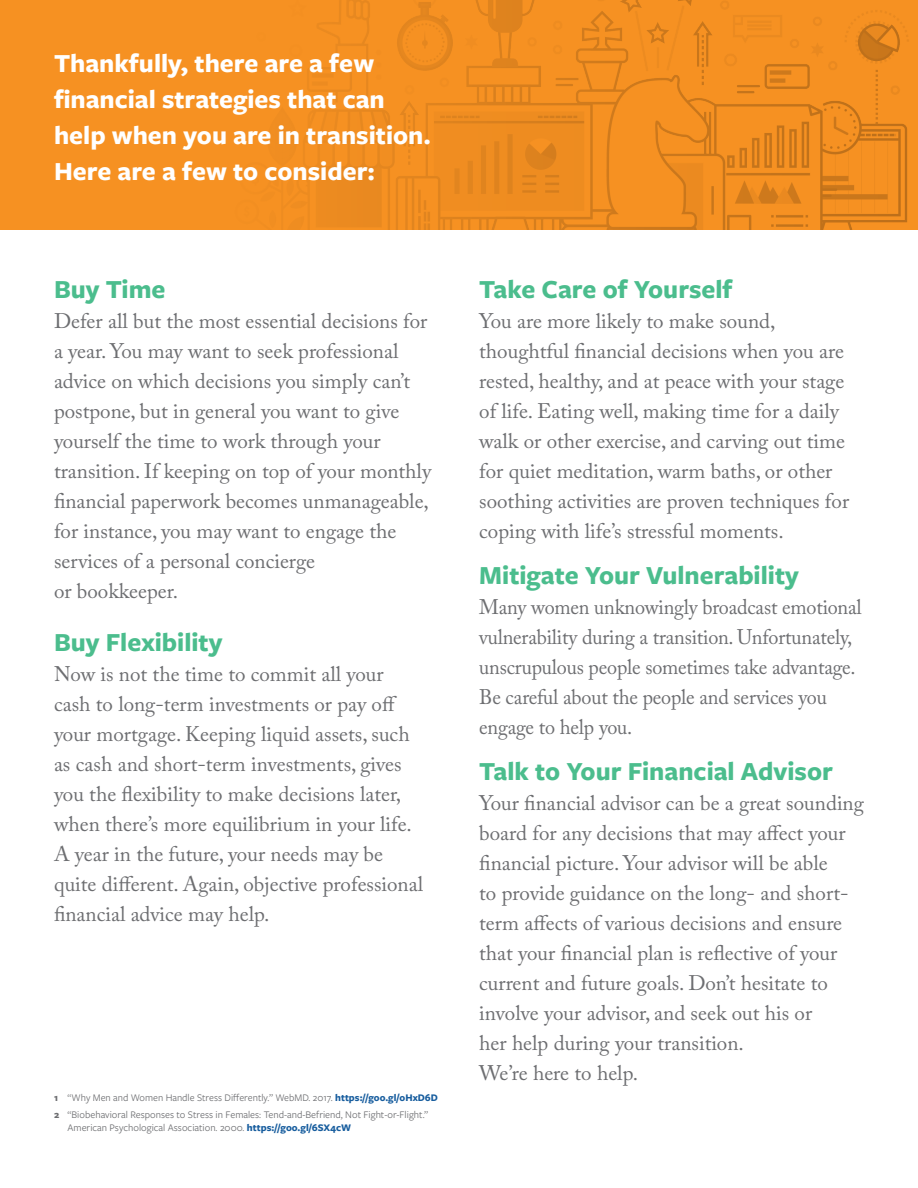
<style>
.page{position:relative;width:918px;height:1188px;background:#fff}
.page>*{position:absolute;margin:0;border:0;box-sizing:border-box;transform-origin:0 0}
.t1{font:700 27px/36px "Freight Sans Pro";color:#fff}
.t2{font:700 27px "Freight Sans Pro";color:#4bbd8d}
.t3{font:21px/30px "Adobe Caslon Pro";color:#6d6e71}
.t4{font:21px/30px "Adobe Caslon Pro";color:#6d6e71;scale:.96 1}
.t5{font:10.5px/16.5px "Freight Sans Pro";color:#6d6e71}
.s1{font-weight:700}
.s2{font-weight:700;color:#175d9e}
</style>
<div class="page">
<div style="left:0;top:0;width:918px;height:230px;background:#f69122"></div>
<img style="left:312px;top:0;width:597px;height:230px">
<p class="t1" style="left:54px;top:45px;width:378px">Thankfully, there are a few financial strategies that can help when you are in transition.<br>Here are a few to consider:</p>
<p class="t2" style="left:54px;top:271px;width:113px">Buy Time</p>
<p class="t3" style="left:54px;top:306px;width:379px">Defer all but the most essential decisions for a year. You may want to seek professional advice on which decisions you simply can’t postpone, but in general you want to give yourself the time to work through your transition. If keeping on top of your monthly financial paperwork becomes unmanageable, for instance, you may want to engage the services of a personal concierge<br>or bookkeeper.</p>
<p class="t2" style="left:54px;top:623px;width:170px">Buy Flexibility</p>
<p class="t3" style="left:54px;top:659px;width:371px">Now is not the time to commit all your cash to long-term investments or pay off your mortgage. Keeping liquid assets, such as cash and short-term investments, gives you the flexibility to make decisions later, when there’s more equilibrium in your life.<br>A year in the future, your needs may be quite different. Again, objective professional financial advice may help.</p>
<p class="t5" style="left:54px;top:1089px;width:385px"><span class="s1">1</span> “Why Men and Women Handle Stress Differently.” WebMD. 2017. <span class="s2">https://goo.gl/oHxD6D<br></span><span class="s1">2</span> “Biobehavioral Responses to Stress in Females: Tend-and-Befriend, Not Fight-or-Flight.”</p>
<p class="t5" style="left:68px;top:1119px;width:285px">American Psychological Association. 2000. <span class="s2">https://goo.gl/6SX4cW</span></p>
<p class="t2" style="left:479px;top:271px;width:255px">Take Care of Yourself</p>
<p class="t3" style="left:479px;top:306px;width:371px">You are more likely to make sound, thoughtful financial decisions when you are rested, healthy, and at peace with your stage of life. Eating well, making time for a daily walk or other exercise, and carving out time for quiet meditation, warm baths, or other soothing activities are proven techniques for coping with life’s stressful moments.</p>
<p class="t2" style="left:479px;top:557px;width:321px">Mitigate Your Vulnerability</p>
<p class="t4" style="left:479px;top:592px;width:400px">Many women unknowingly broadcast emotional vulnerability during a transition. Unfortunately, unscrupulous people sometimes take advantage.<br>Be careful about the people and services you engage to help you.</p>
<p class="t2" style="left:479px;top:753px;width:355px">Talk to Your Financial Advisor</p>
<p class="t3" style="left:479px;top:788px;width:386px">Your financial advisor can be a great sounding board for any decisions that may affect your financial picture. Your advisor will be able<br>to provide guidance on the long- and short&shy;term affects of various decisions and ensure that your financial plan is reflective of your current and future goals. Don’t hesitate to involve your advisor, and seek out his or<br>her help during your transition.<br>We’re here to help.</p>
</div>
